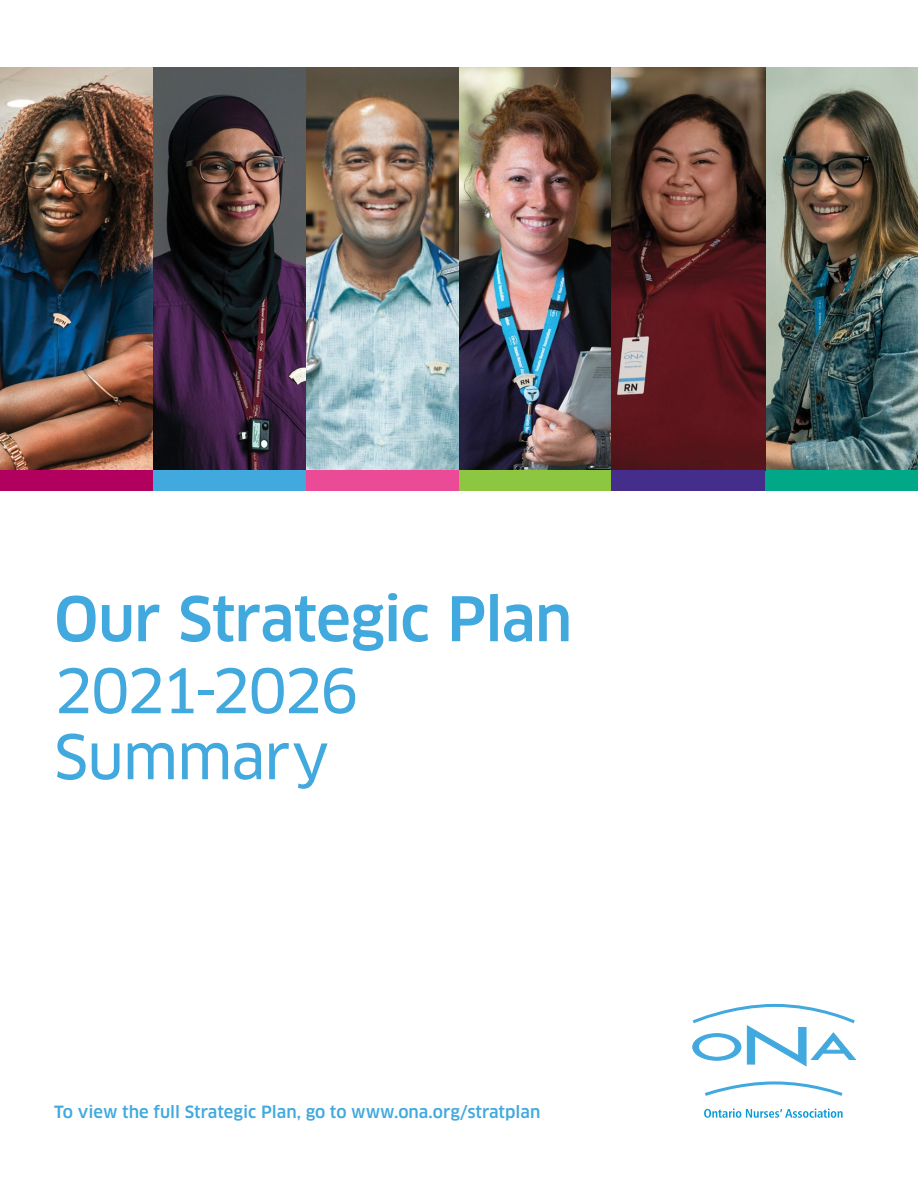
<style>
.page{position:relative;width:918px;height:1188px;background:#fff}
.page>*{position:absolute;margin:0;border:0;box-sizing:border-box;transform-origin:0 0}
.Header_1{font:500 60px "Clan OT";letter-spacing:-.02em;color:#41a9de}
.Header_1-2{font:60px "Clan OT News";letter-spacing:-.05em;color:#41a9de}
.Header_1-3{font:60px "Clan OT News";letter-spacing:-.03em;color:#41a9de}
.Subhead{font:500 16.5px "Clan OT";color:#41a9de}
</style>
<div class="page">
<svg style="left:705px;top:1081px;width:138px;height:15px"></svg>
<svg style="left:692px;top:1004px;width:165px;height:63px"></svg>
<svg style="left:704px;top:1109px;width:139px;height:9px"></svg>
<img style="left:0;top:68px;width:918px;height:403px">
<div style="left:0;top:471px;width:153px;height:20px;background:#b1005d"></div>
<div style="left:153px;top:471px;width:153px;height:20px;background:#41a9de"></div>
<div style="left:459px;top:471px;width:153px;height:20px;background:#8dc640"></div>
<div style="left:765px;top:471px;width:153px;height:20px;background:#00a887"></div>
<div style="left:612px;top:471px;width:153px;height:20px;background:#452d8c"></div>
<div style="left:306px;top:471px;width:153px;height:20px;background:#eb4a97"></div>
<p class="Header_1" style="left:54px;top:584px;width:520px">Our Strategic Plan</p>
<p class="Header_1-2" style="left:54px;top:656px;width:307px">2021-2026</p>
<p class="Header_1-3" style="left:54px;top:722px;width:277px">Summary</p>
<p class="Subhead" style="left:54px;top:1102px;width:488px">To view the full Strategic Plan, go to www.ona.org/stratplan</p>
</div>
